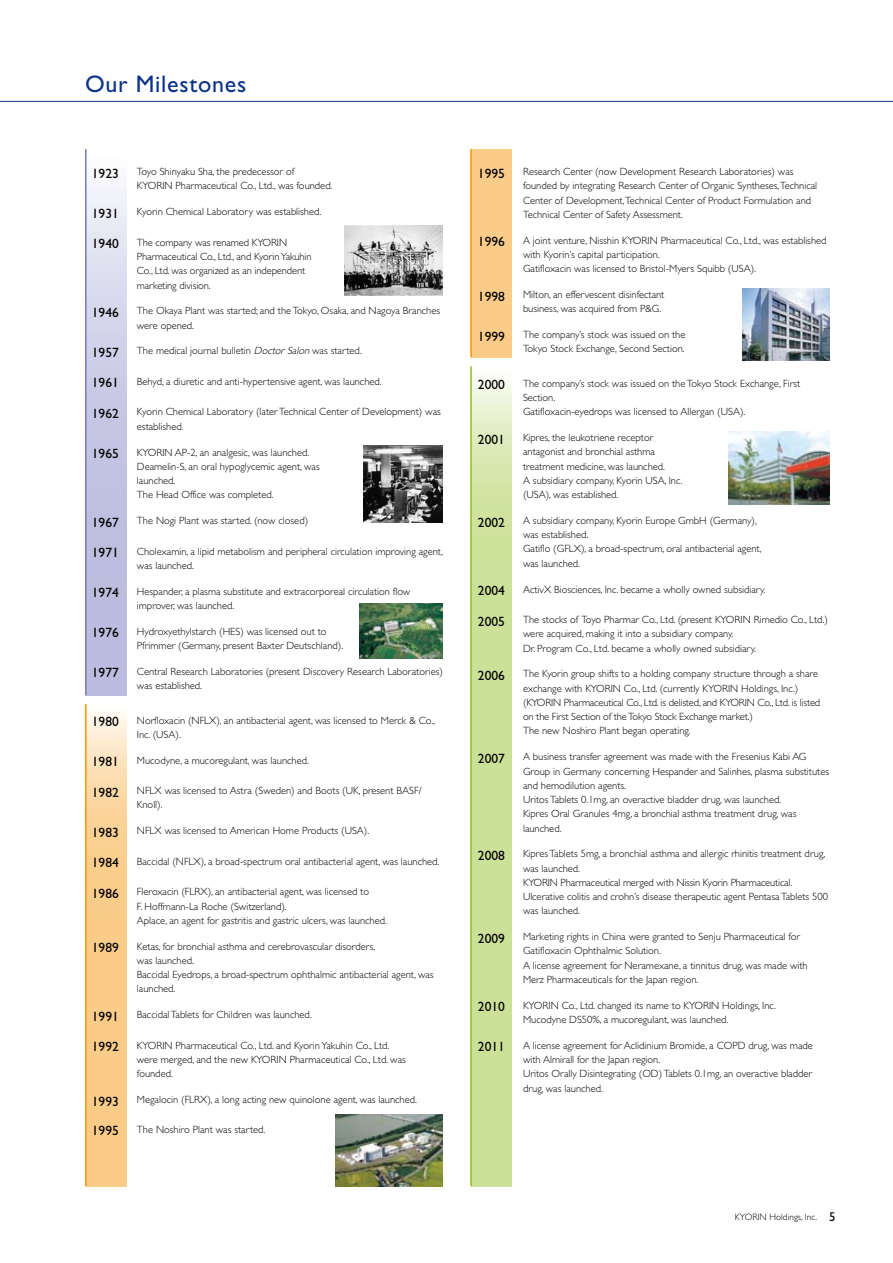
<style>
.page{position:relative;width:893px;height:1263px;background:#fff}
.page>*{position:absolute;margin:0;border:0;box-sizing:border-box;transform-origin:0 0}
.t1{font:24px "Gill Sans";letter-spacing:.03em;color:#0c3388}
.t2{font:13.5px "Gill Sans";color:#000}
.t3{font:300 10.5px/14.2px "Gill Sans";color:#000}
.t4{font:300 9.3px "Gill Sans";color:#000}
.s1{font-style:italic}
.s2{font-weight:400;font-size:12.75px}
</style>
<div class="page">
<div style="left:471px;top:149px;width:41px;height:208px;background:#facc88"></div>
<hr style="left:470px;top:149px;width:2px;height:208px;background:#f39700">
<svg style="left:87px;top:187px;width:40px;height:508px;background:#cbcbe5"></svg>
<svg style="left:472px;top:378px;width:40px;height:808px;background:#cfe29e"></svg>
<svg style="left:87px;top:714px;width:40px;height:472px;background:#fad195"></svg>
<hr style="left:0;top:101px;width:893px;height:1px;background:#0c3388">
<hr style="left:85px;top:704px;width:2px;height:482px;background:#f39700">
<hr style="left:85px;top:149px;width:2px;height:546px;background:#767cbb">
<hr style="left:470px;top:366px;width:2px;height:820px;background:#8ec31f">
<img style="left:743px;top:288px;width:86px;height:73px">
<img style="left:336px;top:1114px;width:106px;height:72px">
<img style="left:364px;top:446px;width:78px;height:77px">
<img style="left:728px;top:432px;width:101px;height:72px">
<img style="left:344px;top:225px;width:98px;height:70px">
<img style="left:360px;top:603px;width:82px;height:55px">
<h1 class="t1" style="left:85px;top:71px;width:163px">Our Milestones</h1>
<p class="t2" style="left:92px;top:165px;width:28px">1923</p>
<p class="t3" style="left:137px;top:165px;width:197px">Toyo Shinyaku Sha, the predecessor of<br>KYORIN Pharmaceutical Co., Ltd., was founded.</p>
<p class="t2" style="left:92px;top:205px;width:28px">1931</p>
<p class="t3" style="left:137px;top:205px;width:186px">Kyorin Chemical Laboratory was established.</p>
<p class="t2" style="left:92px;top:236px;width:28px">1940</p>
<p class="t3" style="left:137px;top:235px;width:176px">The company was renamed KYORIN Pharmaceutical Co., Ltd., and Kyorin Yakuhin Co., Ltd. was organized as an independent marketing division.</p>
<p class="t2" style="left:92px;top:305px;width:28px">1946</p>
<p class="t3" style="left:137px;top:304px;width:305px">The Okaya Plant was started; and the Tokyo, Osaka, and Nagoya Branches were opened.</p>
<p class="t2" style="left:92px;top:345px;width:28px">1957</p>
<p class="t3" style="left:137px;top:344px;width:226px">The medical journal bulletin <span class="s1">DoctorSalon</span>was started.</p>
<p class="t2" style="left:92px;top:375px;width:29px">1961</p>
<p class="t3" style="left:137px;top:374px;width:246px">Behyd, a diuretic and anti-hypertensive agent, was launched.</p>
<p class="t2" style="left:92px;top:406px;width:29px">1962</p>
<p class="t3" style="left:137px;top:405px;width:305px">Kyorin Chemical Laboratory (later Technical Center of Development) was established.</p>
<p class="t2" style="left:92px;top:446px;width:29px">1965</p>
<p class="t3" style="left:137px;top:445px;width:184px">KYORIN AP-2, an analgesic, was launched.<br>Deamelin-S, an oral hypoglycemic agent, was launched.<br>The Head Office was completed.</p>
<p class="t2" style="left:92px;top:514px;width:29px">1967</p>
<p class="t3" style="left:137px;top:514px;width:173px">The Nogi Plant was started. (now closed)</p>
<p class="t2" style="left:92px;top:545px;width:29px">1971</p>
<p class="t3" style="left:137px;top:544px;width:308px">Cholexamin, a lipid metabolism and peripheral circulation improving agent, was launched.</p>
<p class="t2" style="left:92px;top:585px;width:29px">1974</p>
<p class="t3" style="left:137px;top:584px;width:275px">Hespander, a plasma substitute and extracorporeal circulation flow improver, was launched.</p>
<p class="t2" style="left:92px;top:625px;width:29px">1976</p>
<p class="t3" style="left:137px;top:624px;width:208px">Hydroxyethylstarch (HES) was licensed out to<br>Pfrimmer (Germany, present Baxter Deutschland).</p>
<p class="t2" style="left:92px;top:665px;width:29px">1977</p>
<p class="t3" style="left:137px;top:664px;width:308px">Central Research Laboratories (present Discovery Research Laboratories) was established.</p>
<p class="t2" style="left:92px;top:714px;width:29px">1980</p>
<p class="t3" style="left:137px;top:713px;width:300px">Norfloxacin (NFLX), an antibacterial agent, was licensed to Merck &amp; Co.,<br>Inc. (USA).</p>
<p class="t2" style="left:92px;top:754px;width:29px">1981</p>
<p class="t3" style="left:137px;top:753px;width:174px">Mucodyne, a mucoregulant, was launched.</p>
<p class="t2" style="left:92px;top:784px;width:29px">1982</p>
<p class="t3" style="left:137px;top:784px;width:286px">NFLX was licensed to Astra (Sweden) and Boots (UK, present BASF/<br>Knoll).</p>
<p class="t2" style="left:92px;top:824px;width:29px">1983</p>
<p class="t3" style="left:137px;top:824px;width:234px">NFLX was licensed to American Home Products (USA).</p>
<p class="t2" style="left:92px;top:855px;width:29px">1984</p>
<p class="t3" style="left:137px;top:854px;width:304px">Baccidal (NFLX), a broad-spectrum oral antibacterial agent, was launched.</p>
<p class="t2" style="left:92px;top:885px;width:29px">1986</p>
<p class="t3" style="left:137px;top:885px;width:252px">Fleroxacin (FLRX), an antibacterial agent, was licensed to<br>F. Hoffmann-La Roche (Switzerland).<br>Aplace, an agent for gastritis and gastric ulcers, was launched.</p>
<p class="t2" style="left:92px;top:940px;width:29px">1989</p>
<p class="t3" style="left:137px;top:939px;width:298px">Ketas, for bronchial asthma and cerebrovascular disorders,<br>was launched.<br>Baccidal Eyedrops, a broad-spectrum ophthalmic antibacterial agent, was launched.</p>
<p class="t2" style="left:92px;top:1008px;width:29px">1991</p>
<p class="t3" style="left:137px;top:1008px;width:176px">Baccidal Tablets for Children was launched.</p>
<p class="t2" style="left:92px;top:1039px;width:29px">1992</p>
<p class="t3" style="left:137px;top:1038px;width:270px">KYORIN Pharmaceutical Co., Ltd. and Kyorin Yakuhin Co., Ltd. were merged, and the new KYORIN Pharmaceutical Co., Ltd. was founded.</p>
<p class="t2" style="left:92px;top:1093px;width:29px">1993</p>
<p class="t3" style="left:137px;top:1092px;width:282px">Megalocin (FLRX), a long acting new quinolone agent, was launched.</p>
<p class="t2" style="left:92px;top:1123px;width:29px">1995</p>
<p class="t3" style="left:137px;top:1122px;width:130px">The Noshiro Plant was started.</p>
<p class="t2" style="left:478px;top:165px;width:28px">1995</p>
<p class="t3" style="left:523px;top:165px;width:296px">Research Center (now Development Research Laboratories) was founded by integrating Research Center of Organic Syntheses,Technical Center of Development,Technical Center of Product Formulation and Technical Center of Safety Assessment.</p>
<p class="t2" style="left:478px;top:234px;width:28px">1996</p>
<p class="t3" style="left:523px;top:233px;width:305px">A joint venture, Nisshin KYORIN Pharmaceutical Co., Ltd., was established with Kyorin’s capital participation.<br>Gatifloxacin was licensed to Bristol-Myers Squibb (USA).</p>
<p class="t2" style="left:478px;top:288px;width:28px">1998</p>
<p class="t3" style="left:523px;top:288px;width:143px">Milton, an effervescent disinfectant business, was acquired from P&amp;G.</p>
<p class="t2" style="left:478px;top:328px;width:28px">1999</p>
<p class="t3" style="left:523px;top:328px;width:164px">The company’s stock was issued on the<br>Tokyo Stock Exchange, Second Section.</p>
<p class="t2" style="left:478px;top:377px;width:28px">2000</p>
<p class="t3" style="left:523px;top:376px;width:279px">The company’s stock was issued on the Tokyo Stock Exchange, First<br>Section.<br>Gatifloxacin-eyedrops was licensed to Allergan (USA).</p>
<p class="t2" style="left:478px;top:431px;width:28px">2001</p>
<p class="t3" style="left:523px;top:431px;width:161px">Kipres, the leukotriene receptor antagonist and bronchial asthma treatment medicine, was launched.<br>A subsidiary company, Kyorin USA, Inc. (USA), was established.</p>
<p class="t2" style="left:478px;top:514px;width:28px">2002</p>
<p class="t3" style="left:523px;top:513px;width:240px">A subsidiary company, Kyorin Europe GmbH (Germany), was established.<br>Gatiflo (GFLX), a broad-spectrum, oral antibacterial agent, was launched.</p>
<p class="t2" style="left:478px;top:583px;width:28px">2004</p>
<p class="t3" style="left:523px;top:582px;width:244px">ActivX Biosciences, Inc. became a wholly owned subsidiary.</p>
<p class="t2" style="left:478px;top:613px;width:28px">2005</p>
<p class="t3" style="left:523px;top:612px;width:306px">The stocks of Toyo Pharmar Co., Ltd. (present KYORIN Rimedio Co., Ltd.) were acquired, making it into a subsidiary company.<br>Dr. Program Co., Ltd. became a wholly owned subsidiary.</p>
<p class="t2" style="left:478px;top:668px;width:28px">2006</p>
<p class="t3" style="left:523px;top:667px;width:299px">The Kyorin group shifts to a holding company structure through a share exchange with KYORIN Co., Ltd. (currently KYORIN Holdings, Inc.) (KYORIN Pharmaceutical Co., Ltd. is delisted, and KYORIN Co., Ltd. is listed on the First Section of the Tokyo Stock Exchange market.)<br>The new Noshiro Plant began operating.</p>
<p class="t2" style="left:478px;top:750px;width:28px">2007</p>
<p class="t3" style="left:523px;top:750px;width:308px">A business transfer agreement was made with the Fresenius Kabi AG Group in Germany concerning Hespander and Salinhes, plasma substitutes and hemodilution agents.<br>Uritos Tablets 0.1mg, an overactive bladder drug, was launched.<br>Kipres Oral Granules 4mg, a bronchial asthma treatment drug, was launched.</p>
<p class="t2" style="left:478px;top:847px;width:28px">2008</p>
<p class="t3" style="left:523px;top:847px;width:306px">Kipres Tablets 5mg, a bronchial asthma and allergic rhinitis treatment drug, was launched.<br>KYORIN Pharmaceutical merged with Nissin Kyorin Pharmaceutical.<br>Ulcerative colitis and crohn’s disease therapeutic agent Pentasa Tablets 500 was launched.</p>
<p class="t2" style="left:478px;top:930px;width:28px">2009</p>
<p class="t3" style="left:523px;top:930px;width:286px">Marketing rights in China were granted to Senju Pharmaceutical for Gatifloxacin Ophthalmic Solution.<br>A license agreement for Neramexane, a tinnitus drug, was made with Merz Pharmaceuticals for the Japan region.</p>
<p class="t2" style="left:478px;top:999px;width:28px">2010</p>
<p class="t3" style="left:523px;top:998px;width:254px">KYORIN Co., Ltd. changed its name to KYORIN Holdings, Inc.<br>Mucodyne DS50%, a mucoregulant, was launched.</p>
<p class="t2" style="left:478px;top:1039px;width:28px">2011</p>
<p class="t3" style="left:523px;top:1038px;width:291px">A license agreement for Aclidinium Bromide, a COPD drug, was made with Almirall for the Japan region.<br>Uritos Orally Disintegrating (OD) Tablets 0.1mg, an overactive bladder drug, was launched.</p>
<p class="t4" style="left:735px;top:1212px;width:102px">KYORIN Holdings, Inc. <span class="s2">5</span></p>
</div>
